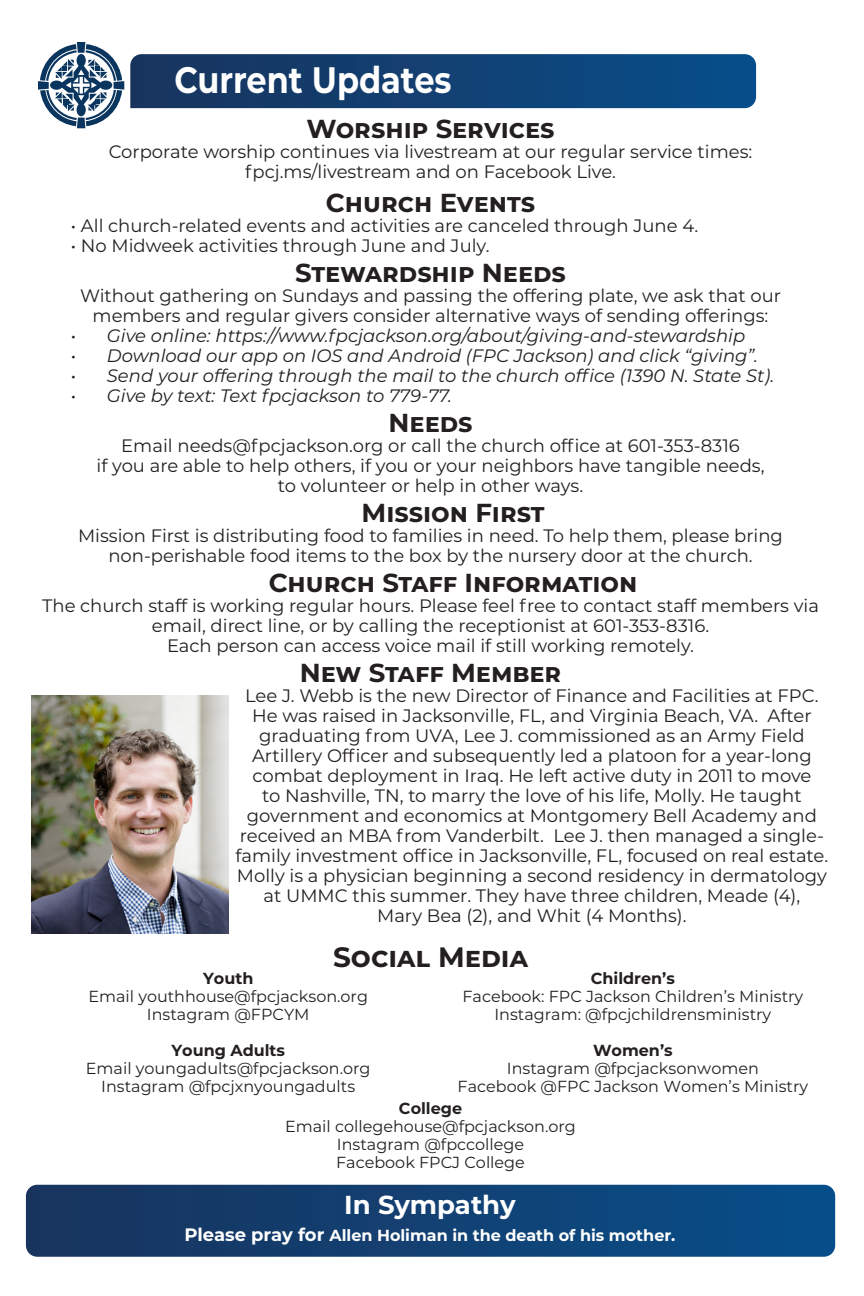
<style>
.page{position:relative;width:864px;height:1296px;background:#fff}
.page>*{position:absolute;margin:0;border:0;box-sizing:border-box;transform-origin:0 0}
.Title_Article_2_Whit{font:700 36.8px "Montserrat";color:#fff;scale:.87 1}
.t1{font:700 28px "Montserrat";color:#231f20}
.t2{font:700 26px "Montserrat";color:#231f20}
.t3{font:700 26px "Montserrat";color:#fff}
.t4{font:18px/20px "Montserrat";color:#231f20;text-align:center}
.t5{font:italic 18px "Montserrat";color:#231f20}
.t6{font:16px "Montserrat";color:#231f20}
.t7{font:700 16px "Montserrat";color:#fff}
.t8{font:700 16px "Montserrat";color:#231f20}
.s1{font-size:18px}
</style>
<div class="page">
<svg style="left:130px;top:54px;width:626px;height:54px;background:#114173"></svg>
<svg style="left:38px;top:42px;width:86px;height:86px"></svg>
<img style="left:32px;top:695px;width:197px;height:239px">
<svg style="left:26px;top:1185px;width:809px;height:72px;background:#114173"></svg>
<p class="Title_Article_2_Whit" style="left:174px;top:54px;width:320px">Current Updates</p>
<p class="t2" style="left:307px;top:110px;width:250px">Worship Services</p>
<p class="t4" style="left:109px;top:141px;width:645px">Corporate worship continues via livestream at our regular service times:</p>
<p class="t4" style="left:245px;top:161px;width:373px">fpcj.ms/livestream and on Facebook Live.</p>
<p class="t2" style="left:326px;top:184px;width:211px">Church Events</p>
<p class="t4" style="left:71px;top:215px;width:629px">• All church-related events and activities are canceled through June 4.</p>
<p class="t4" style="left:71px;top:235px;width:420px">• No Midweek activities through June and July.</p>
<p class="t2" style="left:295px;top:254px;width:272px">Stewardship Needs</p>
<p class="t4" style="left:80px;top:285px;width:703px">Without gathering on Sundays and passing the offering plate, we ask that our</p>
<p class="t4" style="left:93px;top:305px;width:677px">members and regular givers consider alternative ways of sending offerings:</p>
<p class="t5" style="left:71px;top:324px;width:676px">• Give online: https://www.fpcjackson.org/about/giving-and-stewardship</p>
<p class="t5" style="left:71px;top:344px;width:689px">• Download our app on IOS and Android (FPC Jackson) and click “giving”.</p>
<p class="t5" style="left:71px;top:364px;width:705px">• Send your offering through the mail to the church office (1390 N. State St).</p>
<p class="t5" style="left:71px;top:384px;width:383px">• Give by text: Text fpcjackson to 779-77.</p>
<p class="t2" style="left:389px;top:404px;width:85px">Needs</p>
<p class="t4" style="left:121px;top:435px;width:620px">Email needs@fpcjackson.org or call the church office at 601-353-8316</p>
<p class="t4" style="left:97px;top:455px;width:670px">if you are able to help others, if you or your neighbors have tangible needs,</p>
<p class="t4" style="left:278px;top:475px;width:307px">to volunteer or help in other ways.</p>
<p class="t2" style="left:362px;top:494px;width:185px">Mission First</p>
<p class="t4" style="left:78px;top:525px;width:706px">Mission First is distributing food to families in need. To help them, please bring</p>
<p class="t4" style="left:108px;top:545px;width:646px">non-perishable food items to the box by the nursery door at the church.</p>
<p class="t2" style="left:269px;top:564px;width:370px">Church Staff Information</p>
<p class="t4" style="left:42px;top:595px;width:778px">The church staff is working regular hours. Please feel free to contact staff members via email, direct line, or by calling the receptionist at 601-353-8316.</p>
<p class="t4" style="left:167px;top:635px;width:529px">Each person can access voice mail if still working remotely.</p>
<p class="t2" style="left:300px;top:654px;width:263px">New Staff Member</p>
<p class="t4" style="left:236px;top:685px;width:594px">Lee J. Webb is the new Director of Finance and Facilities at FPC.<br>He was raised in Jacksonville, FL, and Virginia Beach, VA. After graduating from UVA, Lee J. commissioned as an Army Field Artillery Officer and subsequently led a platoon for a year-long combat deployment in Iraq. He left active duty in 2011 to move<br>to Nashville, TN, to marry the love of his life, Molly. He taught government and economics at Montgomery Bell Academy and received an MBA from Vanderbilt. Lee J. then managed a single&shy;family investment office in Jacksonville, FL, focused on real estate.<br>Molly is a physician beginning a second residency in dermatology at UMMC this summer. They have three children, Meade (4),</p>
<p class="t4" style="left:377px;top:905px;width:311px">Mary Bea (2), and Whit (4 Months).</p>
<p class="t1" style="left:333px;top:937px;width:196px">Social Media</p>
<p class="t8" style="left:203px;top:967px;width:52px">Youth</p>
<p class="t6" style="left:88px;top:986px;width:281px">Email youthhouse@fpcjackson.org</p>
<p class="t6" style="left:147px;top:1004px;width:164px">Instagram @FPCYM</p>
<p class="t8" style="left:171px;top:1039px;width:115px">Young Adults</p>
<p class="t6" style="left:86px;top:1058px;width:286px">Email youngadults@fpcjackson.org</p>
<p class="t6" style="left:101px;top:1076px;width:255px">Instagram @fpcjxnyoungadults</p>
<p class="t8" style="left:591px;top:967px;width:86px">Children’s</p>
<p class="t6" style="left:462px;top:986px;width:342px">Facebook: FPC Jackson Children’s Ministry</p>
<p class="t6" style="left:494px;top:1004px;width:278px">Instagram: @fpcjchildrensministry</p>
<p class="t8" style="left:593px;top:1039px;width:81px">Women’s</p>
<p class="t6" style="left:507px;top:1058px;width:253px">Instagram @fpcjacksonwomen</p>
<p class="t6" style="left:458px;top:1076px;width:352px">Facebook @FPC Jackson Women’s Ministry</p>
<p class="t8" style="left:399px;top:1097px;width:65px">College</p>
<p class="t6" style="left:285px;top:1115px;width:292px">Email collegehouse@fpcjackson.org</p>
<p class="t6" style="left:337px;top:1133px;width:189px">Instagram @fpccollege</p>
<p class="t6" style="left:336px;top:1151px;width:190px">Facebook FPCJ College</p>
<p class="t3" style="left:344px;top:1186px;width:173px">In Sympathy</p>
<p class="t7" style="left:184px;top:1224px;width:493px"><span class="s1">Please pray for</span> Allen Holiman in the death of his mother.</p>
</div>
